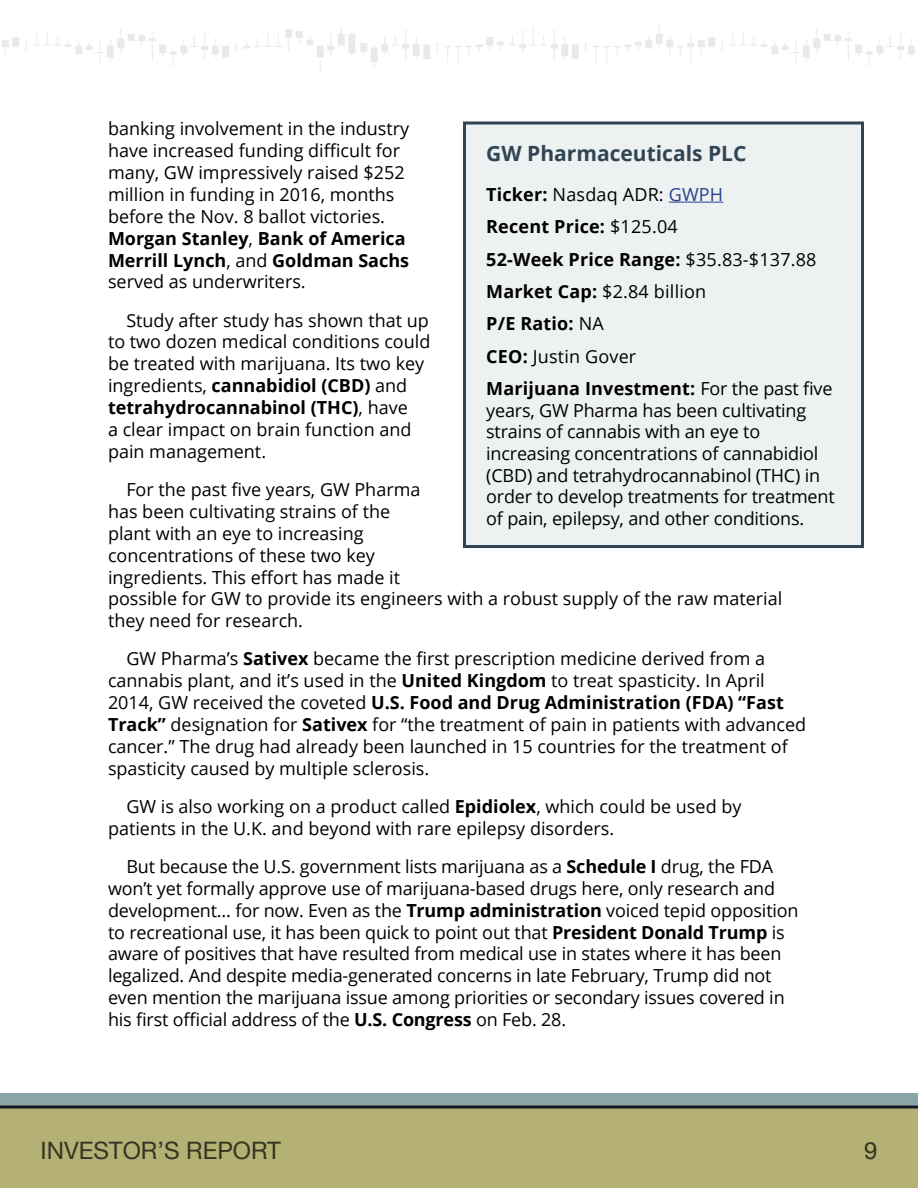
<style>
.page{position:relative;width:918px;height:1188px;background:#fff}
.page>*{position:absolute;margin:0;border:0;box-sizing:border-box;transform-origin:0 0}
.t1{font:24px "Helvetica Neue";color:#343522}
.t2{font:700 21px "Open Sans";color:#304454}
.t3{font:18px/21.9px "Open Sans";color:#000}
.t4{font:700 18px/32.4px "Open Sans";letter-spacing:.01em;color:#000}
.s1{font-weight:700}
.s2{font-weight:400}
.s3{font-weight:400;color:#25408f}
</style>
<div class="page">
<img style="left:2px;top:25px;width:913px;height:46px">
<div style="left:0;top:1094px;width:918px;height:13px;background:#8aa5a5"></div>
<div style="left:0;top:1106px;width:918px;height:82px;background:#b5b174"></div>
<hr style="left:0;top:1106px;width:918px;height:2px;background:#18162b">
<div style="left:465px;top:123px;width:397px;height:424px;background:#edf1f1"></div>
<hr style="left:669px;top:202px;width:54px;height:1px;background:#25408f">
<div style="left:463px;top:122px;width:401px;height:426px;border:3px solid #304454"></div>
<p class="t3" style="left:108px;top:117px;width:303px">banking involvement in the industry have increased funding difficult for many, GW impressively raised $252 million in funding in 2016, months before the Nov. 8 ballot victories.<br><span class="s1">Morgan Stanley</span>, <span class="s1">Bank of America Merrill Lynch</span>, and <span class="s1">Goldman Sachs </span>served as underwriters.</p>
<p class="t3" style="left:108px;top:309px;width:324px;text-indent:18px">Study after study has shown that up to two dozen medical conditions could be treated with marijuana. Its two key ingredients, <span class="s1">cannabidiol (CBD)</span> and <span class="s1">tetrahydrocannabinol (THC)</span>, have<br>a clear impact on brain function and pain management.</p>
<p class="t3" style="left:108px;top:478px;width:676px;text-indent:18px">For the past five years, GW Pharma<br>has been cultivating strains of the<br>plant with an eye to increasing<br>concentrations of these two key<br>ingredients. This effort has made it<br>possible for GW to provide its engineers with a robust supply of the raw material they need for research.</p>
<p class="t3" style="left:108px;top:647px;width:700px;text-indent:18px">GW Pharma’s <span class="s1">Sativex</span> became the first prescription medicine derived from a cannabis plant, and it’s used in the <span class="s1">United Kingdom</span> to treat spasticity. In April 2014, GW received the coveted <span class="s1">U.S. Food and Drug Administration (FDA) “Fast Track”</span> designation for <span class="s1">Sativex</span> for “the treatment of pain in patients with advanced cancer.” The drug had already been launched in 15 countries for the treatment of spasticity caused by multiple sclerosis.</p>
<p class="t3" style="left:108px;top:795px;width:635px;text-indent:18px">GW is also working on a product called <span class="s1">Epidiolex</span>, which could be used by patients in the U.K. and beyond with rare epilepsy disorders.</p>
<p class="t3" style="left:108px;top:855px;width:692px;text-indent:18px">But because the U.S. government lists marijuana as a <span class="s1">Schedule I</span> drug, the FDA won’t yet formally approve use of marijuana-based drugs here, only research and development… for now. Even as the <span class="s1">Trump administration</span> voiced tepid opposition to recreational use, it has been quick to point out that <span class="s1">President Donald Trump</span> is aware of positives that have resulted from medical use in states where it has been legalized. And despite media-generated concerns in late February, Trump did not even mention the marijuana issue among priorities or secondary issues covered in his first official address of the <span class="s1">U.S. Congress</span> on Feb. 28.</p>
<p class="t2" style="left:486px;top:138px;width:262px">GW Pharmaceuticals PLC</p>
<p class="t4" style="left:486px;top:178px;width:348px">Ticker: <span class="s2">Nasdaq ADR:</span> <span class="s3">GWPH<br></span>Recent Price: <span class="s2">$125.04<br></span>52-Week Price Range: <span class="s2">$35.83-$137.88<br></span>Market Cap: <span class="s2">$2.84 billion<br></span>P/E Ratio: <span class="s2">NA<br></span>CEO: <span class="s2">Justin Gover<br></span>Marijuana Investment: <span class="s2">For the past five</span></p>
<p class="t3" style="left:486px;top:399px;width:350px">years, GW Pharma has been cultivating strains of cannabis with an eye to increasing concentrations of cannabidiol (CBD) and tetrahydrocannabinol (THC) in order to develop treatments for treatment of pain, epilepsy, and other conditions.</p>
<h1 class="t1" style="left:40px;top:1136px;width:242px">INVESTOR’S REPORT</h1>
<h1 class="t1" style="left:864px;top:1136px;width:15px">9</h1>
</div>
